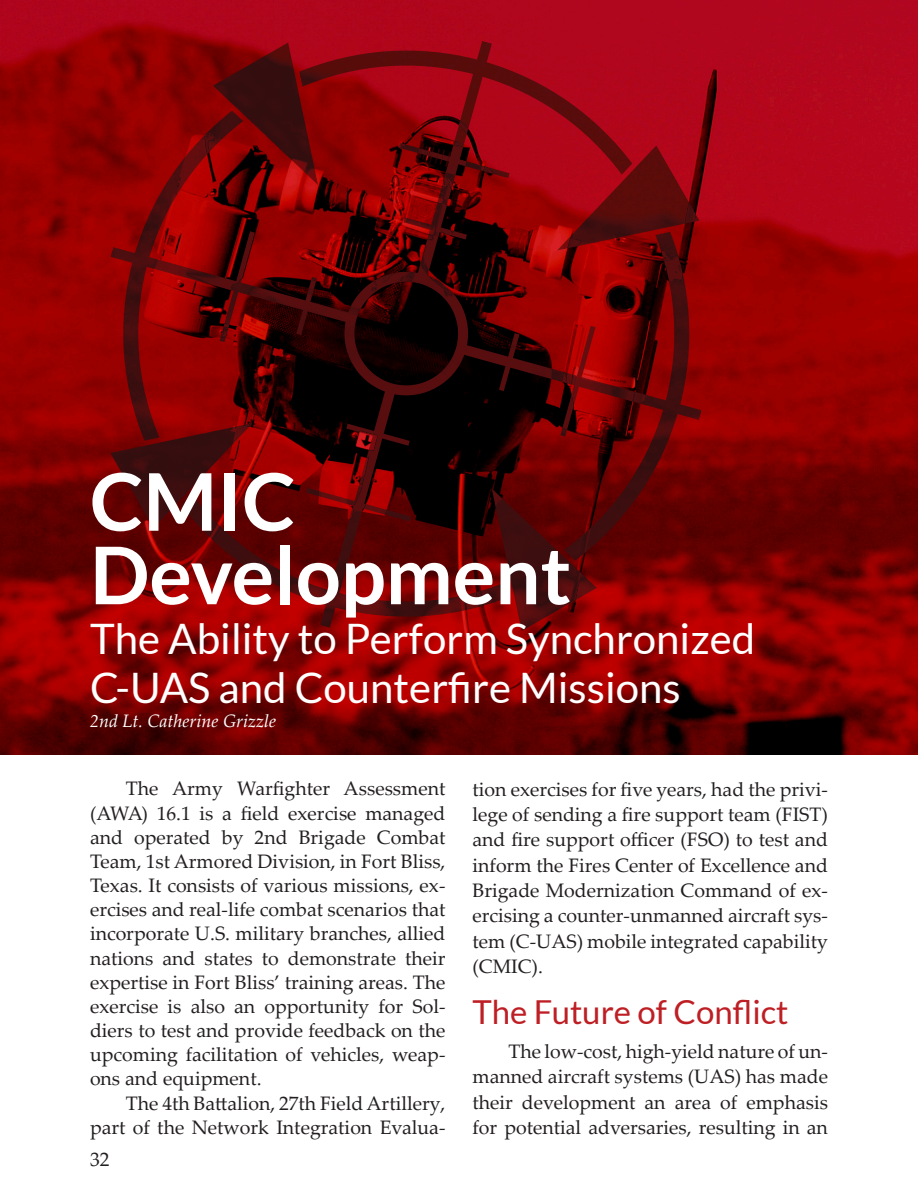
<style>
.page{position:relative;width:918px;height:1188px;background:#fff}
.page>*{position:absolute;margin:0;border:0;box-sizing:border-box;transform-origin:0 0}
.Headline{font:700 79.5px/73.5px "Lato";color:#fff}
.Grizzle_Subheadline{font:42px/49.5px "Lato";color:#fff}
.Grizzle_Section_Head{font:33px "Lato";color:#be1f24}
.Body{font:19.5px/24.2px "Palatino Linotype";color:#231f20;text-align:justify}
.Byline{font:italic 18px "Palatino Linotype";color:#fff}
</style>
<div class="page">
<img style="left:0;top:0;width:918px;height:754px">
<svg style="left:110px;top:41px;width:592px;height:587px;background:#6c0204"></svg>
<svg style="left:213px;top:43px;width:105px;height:142px;background:#650708"></svg>
<svg style="left:557px;top:145px;width:142px;height:105px;background:#7e080e"></svg>
<svg style="left:110px;top:423px;width:143px;height:105px;background:#5b0606"></svg>
<svg style="left:492px;top:489px;width:105px;height:142px;background:#5c0606"></svg>
<p class="Headline" style="left:90px;top:464px;width:483px">CMIC<br>Development</p>
<p class="Grizzle_Subheadline" style="left:90px;top:614px;width:667px">The Ability to Perform Synchronized<br>C-UAS and Counterfire Missions</p>
<p class="Byline" style="left:90px;top:708px;width:188px">2nd Lt. Catherine Grizzle</p>
<p class="Body" style="left:90px;top:776px;width:357px;text-indent:36px">The Army Warfighter Assessment (AWA) 16.1 is a field exercise managed and operated by 2nd Brigade Combat Team, 1st Armored Division, in Fort Bliss, Texas. It consists of various missions, ex&shy;ercises and real-life combat scenarios that incorporate U.S. military branches, allied nations and states to demonstrate their expertise in Fort Bliss’ training areas. The exercise is also an opportunity for Sol&shy;diers to test and provide feedback on the upcoming facilitation of vehicles, weap&shy;ons and equipment.</p>
<p class="Body" style="left:90px;top:1090px;width:357px;text-align:right">The 4th Battalion, 27th Field Artillery, part of the Network Integration Evalua-</p>
<p class="Body" style="left:90px;top:1147px;width:21px">32</p>
<p class="Body" style="left:472px;top:776px;width:357px;line-height:25.3px">tion exercises for five years, had the privi&shy;lege of sending a fire support team (FIST) and fire support officer (FSO) to test and inform the Fires Center of Excellence and Brigade Modernization Command of ex&shy;ercising a counter-unmanned aircraft sys&shy;tem (C-UAS) mobile integrated capability (CMIC).</p>
<p class="Grizzle_Section_Head" style="left:472px;top:993px;width:318px">The Future of Conflict</p>
<p class="Body" style="left:473px;top:1038px;width:357px;line-height:25.3px;text-indent:36px">The low-cost, high-yield nature of un&shy;manned aircraft systems (UAS) has made their development an area of emphasis for potential adversaries, resulting in an</p>
</div>
